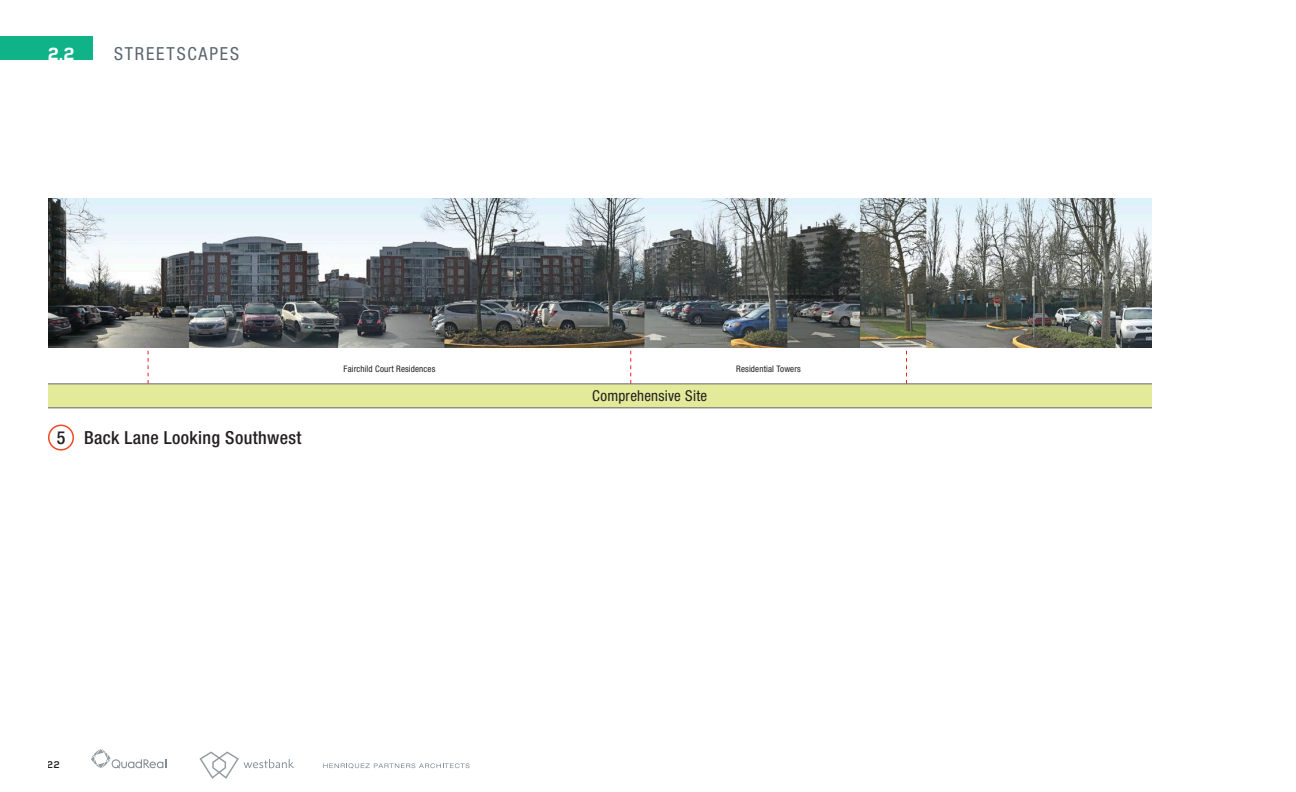
<style>
.page{position:relative;width:1296px;height:792px;background:#fff}
.page>*{position:absolute;margin:0;border:0;box-sizing:border-box;transform-origin:0 0}
.photo_diagr_head_k{font:500 condensed 18px "Helvetica Neue LT Std";letter-spacing:.02em;color:#231f20}
.sect-hd_cont_d{font:condensed 18px "Helvetica Neue LT Std";letter-spacing:.1em;color:#5a6670}
.sect-hd{font:800 18px "Corbert Condensed";color:#fff}
.site-label_21_28{font:condensed 15px "Helvetica Neue LT Std";letter-spacing:.015em;color:#231f20}
.t1{font:700 10px "Corbert Condensed";color:#231f20}
.streetscape_label_12{font:condensed 9px "Helvetica Neue LT Std";letter-spacing:.015em;color:#231f20}
</style>
<div class="page">
<div style="left:0;top:36px;width:93px;height:24px;background:#10b388"></div>
<div style="left:48px;top:384px;width:1104px;height:24px;background:#e3ea99"></div>
<hr style="left:48px;top:384px;width:1104px;height:1px;background:#63656a">
<hr style="left:48px;top:408px;width:1104px;height:1px;background:#63656a">
<svg style="left:630px;top:351px;width:1px;height:33px"></svg>
<svg style="left:906px;top:351px;width:1px;height:33px"></svg>
<svg style="left:148px;top:351px;width:1px;height:33px"></svg>
<div style="left:48px;top:425px;width:26px;height:26px;border:2px solid #f04822;border-radius:50%"></div>
<img style="left:48px;top:198px;width:1104px;height:150px">
<svg style="left:323px;top:763px;width:147px;height:6px"></svg>
<svg style="left:199px;top:751px;width:95px;height:28px"></svg>
<svg style="left:91px;top:749px;width:75px;height:20px"></svg>
<p class="sect-hd" style="left:48px;top:39px;width:28px">2.2</p>
<p class="sect-hd_cont_d" style="left:114px;top:43px;width:127px">STREETSCAPES</p>
<p class="photo_diagr_head_k" style="left:57px;top:427px;width:10px">5</p>
<p class="photo_diagr_head_k" style="left:84px;top:427px;width:219px">Back Lane Looking Southwest</p>
<p class="streetscape_label_12" style="left:343px;top:364px;width:93px">Fairchild Court Residences</p>
<p class="streetscape_label_12" style="left:736px;top:364px;width:66px">Residential Towers</p>
<p class="site-label_21_28" style="left:592px;top:387px;width:116px">Comprehensive Site</p>
<p class="t1" style="left:48px;top:757px;width:13px">22</p>
</div>
